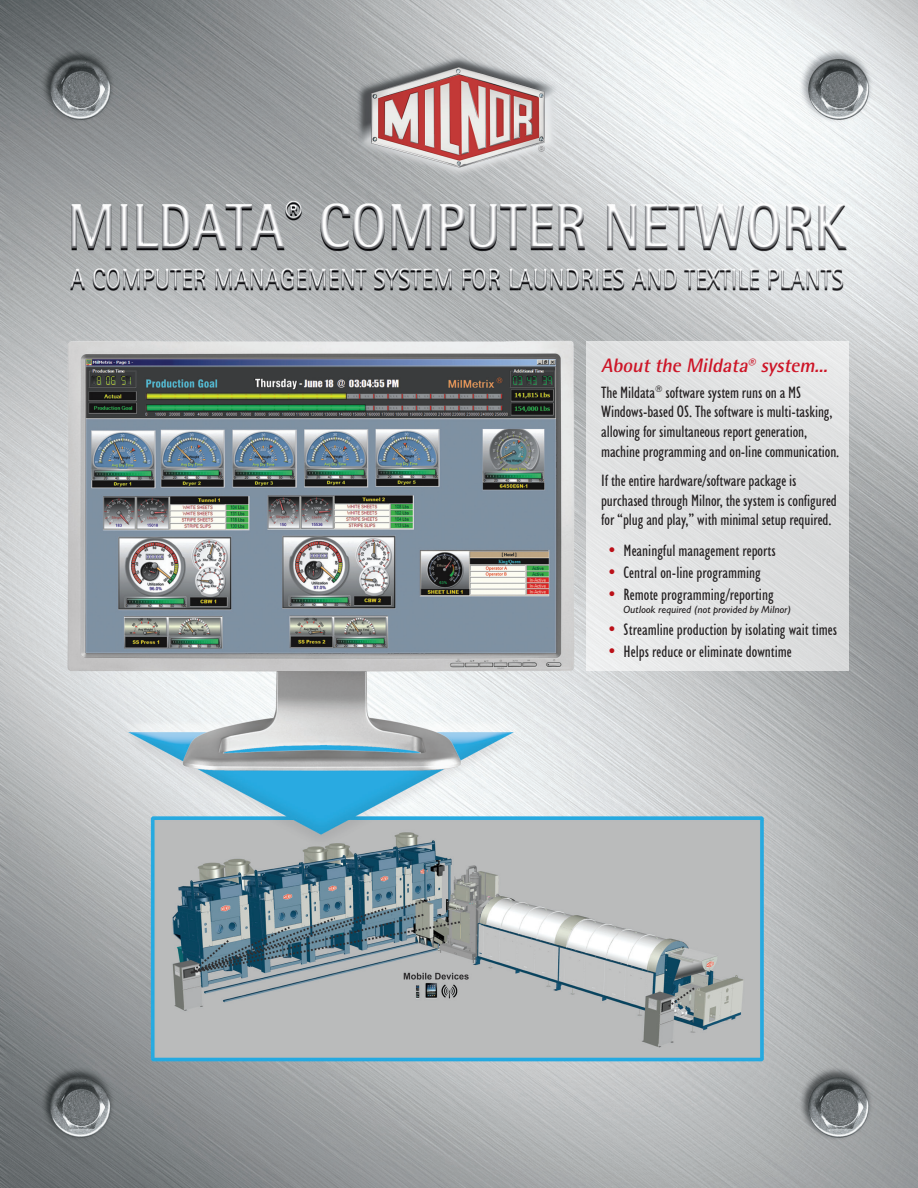
<style>
.page{position:relative;width:918px;height:1188px;background:#fff}
.page>*{position:absolute;margin:0;border:0;box-sizing:border-box;transform-origin:0 0}
.t1{font:italic 700 19.5px "Rotis Semi Sans";color:#cd1527}
.t2{font:condensed 16.5px/19.8px "Humanist 521 BT";letter-spacing:-.005em;color:#231f20}
.t3{font:italic 10.5px "Humanist 521 BT";color:#231f20}
.s1{color:#bb1018}
</style>
<div class="page">
<img style="left:0;top:0;width:918px;height:1188px">
<div style="left:587px;top:341px;width:262px;height:330px;background:#e0e1e1"></div>
<p class="t1" style="left:601px;top:354px;width:232px">Aboutthe Mildata<sup>®</sup> system...</p>
<p class="t2" style="left:601px;top:382px;width:240px">The Mildata<sup>®</sup> software system runs on a MS Windows-based OS. The software is multi-tasking, allowing for simultaneous report generation, machine programming and on-line communication.</p>
<p class="t2" style="left:601px;top:470px;width:237px">If the entire hardware/software package is purchased through Milnor, the system is configured for “plug and play,” with minimal setup required.</p>
<p class="t2" style="left:607px;top:540px;width:170px"><span class="s1">•</span> Meaningful management reports</p>
<p class="t2" style="left:607px;top:562px;width:155px"><span class="s1">•</span> Central on-line programming</p>
<p class="t2" style="left:607px;top:584px;width:168px"><span class="s1">•</span> Remote programming/reporting</p>
<p class="t3" style="left:624px;top:603px;width:169px">Outlook required (not provided by Milnor)</p>
<p class="t2" style="left:607px;top:619px;width:232px"><span class="s1">•</span> Streamline production by isolating wait times</p>
<p class="t2" style="left:607px;top:641px;width:186px"><span class="s1">•</span> Helps reduce or eliminate downtime</p>
</div>
